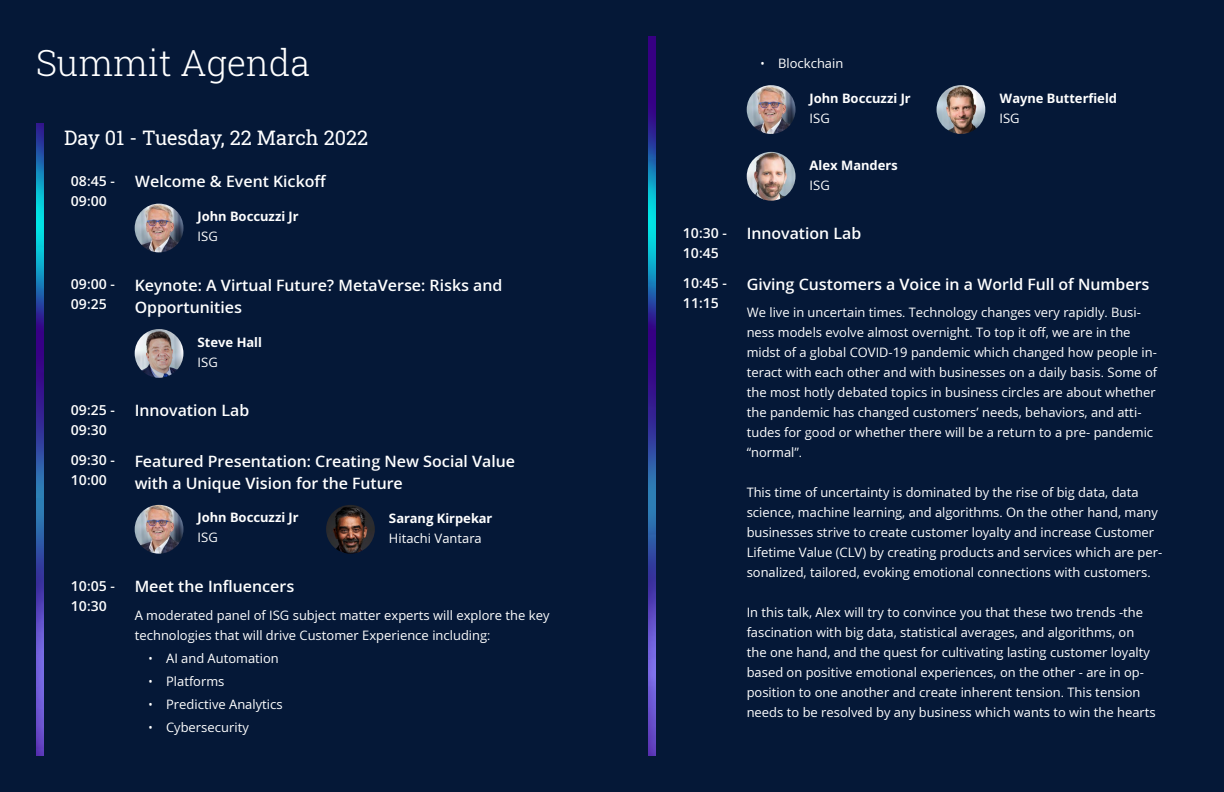
<style>
.page{position:relative;width:1224px;height:792px;background:#fff}
.page>*{position:absolute;margin:0;border:0;box-sizing:border-box;transform-origin:0 0}
.t1{font:36px "Roboto Slab ISG P Light";color:#fff}
.t2{font:20px "Roboto Slab ISG P Regular";color:#fff}
.t3{font:600 16px/22px "Open Sans ISG";color:#fff}
.t4{font:600 14px/20px "Open Sans ISG";color:#fff}
.t5{font:13px/20px "Open Sans ISG";color:#fff}
.t6{font:700 13px "Open Sans ISG";color:#fff}
</style>
<div class="page">
<div style="left:0;top:0;width:612px;height:792px;background:#051837"></div>
<div style="left:612px;top:0;width:612px;height:792px;background:#051837"></div>
<img style="left:36px;top:124px;width:8px;height:632px">
<img style="left:135px;top:204px;width:48px;height:48px;border-radius:24px">
<img style="left:135px;top:329px;width:48px;height:49px;border-radius:24px">
<img style="left:648px;top:36px;width:8px;height:720px">
<img style="left:135px;top:505px;width:48px;height:49px;border-radius:24px">
<img style="left:326px;top:505px;width:49px;height:49px;border-radius:24px">
<img style="left:747px;top:85px;width:49px;height:49px;border-radius:24px">
<img style="left:747px;top:152px;width:49px;height:49px;border-radius:24px">
<img style="left:937px;top:85px;width:48px;height:49px;border-radius:24px">
<h1 class="t1" style="left:36px;top:38px;width:276px">Summit Agenda</h1>
<h2 class="t2" style="left:64px;top:124px;width:306px">Day 01 - Tuesday, 22 March 2022</h2>
<p class="t3" style="left:135px;top:170px;width:193px">Welcome &amp; Event Kickoff</p>
<p class="t4" style="left:71px;top:170px;width:46px">08:45 -<br>09:00</p>
<p class="t6" style="left:198px;top:207px;width:102px">John Boccuzzi Jr</p>
<p class="t5" style="left:198px;top:226px;width:22px">ISG</p>
<p class="t4" style="left:71px;top:274px;width:46px">09:00 -<br>09:25</p>
<p class="t3" style="left:135px;top:274px;width:369px">Keynote: A Virtual Future? MetaVerse: Risks and<br>Opportunities</p>
<p class="t6" style="left:198px;top:333px;width:66px">Steve Hall</p>
<p class="t5" style="left:198px;top:352px;width:22px">ISG</p>
<p class="t4" style="left:71px;top:399px;width:46px">09:25 -<br>09:30</p>
<p class="t3" style="left:135px;top:399px;width:116px">Innovation Lab</p>
<p class="t4" style="left:71px;top:450px;width:46px">09:30 -<br>10:00</p>
<p class="t3" style="left:135px;top:450px;width:382px">Featured Presentation: Creating New Social Value with a Unique Vision for the Future</p>
<p class="t6" style="left:198px;top:507px;width:102px">John Boccuzzi Jr</p>
<p class="t5" style="left:198px;top:527px;width:22px">ISG</p>
<p class="t6" style="left:389px;top:508px;width:105px">Sarang Kirpekar</p>
<p class="t5" style="left:389px;top:528px;width:94px">Hitachi Vantara</p>
<p class="t4" style="left:71px;top:575px;width:46px">10:05 -<br>10:30</p>
<p class="t3" style="left:135px;top:575px;width:161px">Meet the Influencers</p>
<p class="t5" style="left:135px;top:605px;width:416px">A moderated panel of ISG subject matter experts will explore the key technologies that will drive Customer Experience including:</p>
<p class="t5" style="left:148px;top:648px;width:132px">• AI and Automation</p>
<p class="t5" style="left:148px;top:671px;width:78px">• Platforms</p>
<p class="t5" style="left:148px;top:694px;width:136px">• Predictive Analytics</p>
<p class="t5" style="left:148px;top:717px;width:102px">• Cybersecurity</p>
<p class="t4" style="left:683px;top:222px;width:46px">10:30 -<br>10:45</p>
<p class="t4" style="left:683px;top:273px;width:46px">10:45 -<br>11:15</p>
<p class="t5" style="left:760px;top:53px;width:85px">• Blockchain</p>
<p class="t6" style="left:810px;top:89px;width:102px">John Boccuzzi Jr</p>
<p class="t5" style="left:810px;top:108px;width:22px">ISG</p>
<p class="t6" style="left:810px;top:156px;width:90px">Alex Manders</p>
<p class="t5" style="left:810px;top:175px;width:22px">ISG</p>
<p class="t3" style="left:747px;top:222px;width:116px">Innovation Lab</p>
<p class="t6" style="left:999px;top:89px;width:119px">Wayne Butterfield</p>
<p class="t5" style="left:999px;top:108px;width:22px">ISG</p>
<p class="t3" style="left:747px;top:273px;width:404px">Giving Customers a Voice in a World Full of Numbers</p>
<p class="t5" style="left:747px;top:302px;width:412px">We live in uncertain times. Technology changes very rapidly. Busi&shy;ness models evolve almost overnight. To top it off, we are in the midst of a global COVID-19 pandemic which changed how people in&shy;teract with each other and with businesses on a daily basis. Some of the most hotly debated topics in business circles are about whether the pandemic has changed customers’ needs, behaviors, and atti&shy;tudes for good or whether there will be a return to a pre- pandemic “normal”.</p>
<p class="t5" style="left:747px;top:482px;width:417px">This time of uncertainty is dominated by the rise of big data, data science, machine learning, and algorithms. On the other hand, many businesses strive to create customer loyalty and increase Customer Lifetime Value (CLV) by creating products and services which are per&shy;sonalized, tailored, evoking emotional connections with customers.</p>
<p class="t5" style="left:747px;top:602px;width:411px">In this talk, Alex will try to convince you that these two trends -the fascination with big data, statistical averages, and algorithms, on the one hand, and the quest for cultivating lasting customer loyalty based on positive emotional experiences, on the other - are in op&shy;position to one another and create inherent tension. This tension needs to be resolved by any business which wants to win the hearts</p>
</div>
